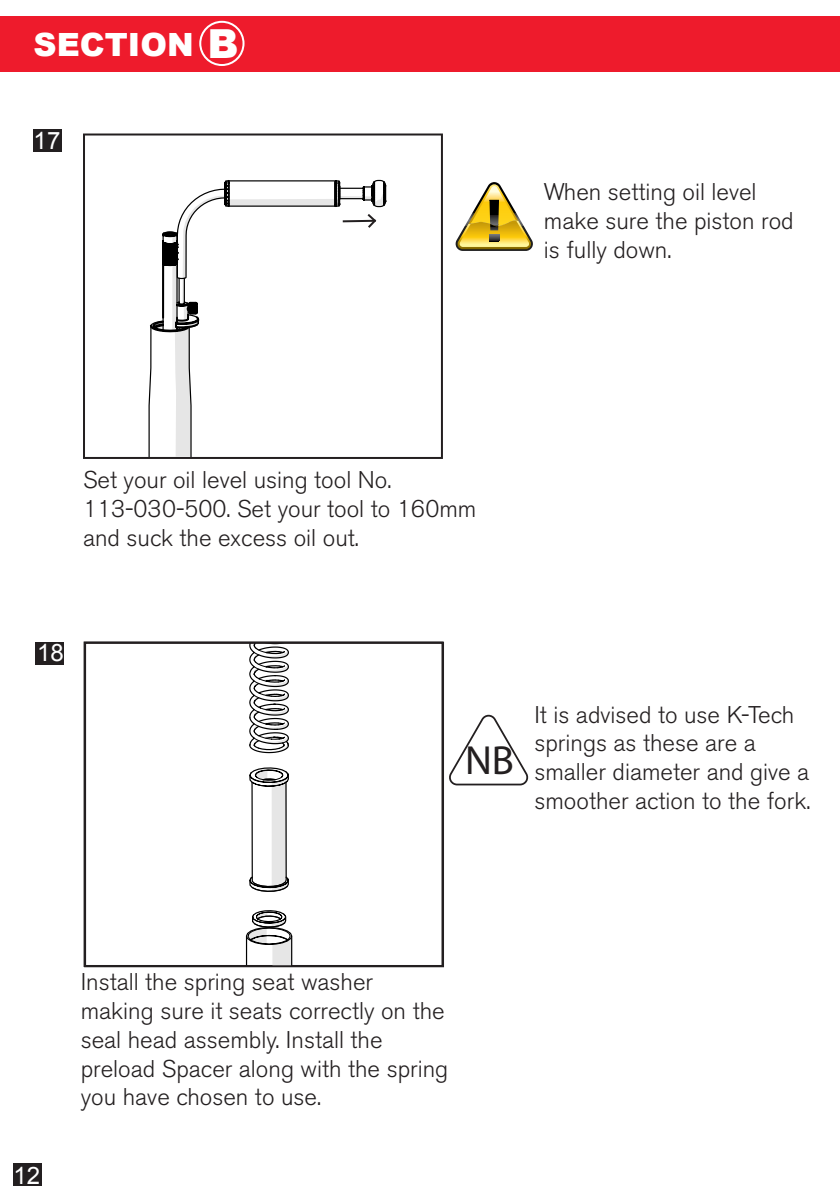
<style>
.page{position:relative;width:840px;height:1191px;background:#fff}
.page>*{position:absolute;margin:0;border:0;box-sizing:border-box;transform-origin:0 0}
.t1{font:40.8px "Myriad Pro";color:#231f20}
.t2{font:900 40px "Arial";color:#fff}
.t3{font:900 32px "Arial";color:#fff}
.t4{font:300 24px/28.8px "Akzidenz Grotesk BE";color:#231f20}
.t5{font:24px "Arial";color:#fff}
</style>
<div class="page">
<div style="left:13px;top:1163px;width:29px;height:22px;background:#231f20"></div>
<div style="left:35px;top:642px;width:29px;height:22px;background:#231f20"></div>
<svg style="left:449px;top:715px;width:79px;height:71px"></svg>
<svg style="left:33px;top:129px;width:228px;height:330px"></svg>
<svg style="left:455px;top:182px;width:78px;height:69px"></svg>
<div style="left:33px;top:130px;width:29px;height:22px;background:#231f20"></div>
<svg style="left:129px;top:168px;width:258px;height:289px"></svg>
<svg style="left:245px;top:645px;width:48px;height:319px"></svg>
<div style="left:84px;top:642px;width:360px;height:325px;border:2px solid #231f20"></div>
<div style="left:0;top:16px;width:839px;height:56px;background:#ee1b2c"></div>
<div style="left:199px;top:21px;width:45px;height:45px;border:2px solid #fff;border-radius:50%"></div>
<p class="t3" style="left:34px;top:21px;width:161px">SECTION</p>
<p class="t2" style="left:207px;top:14px;width:33px">B</p>
<p class="t5" style="left:34px;top:125px;width:28px">17</p>
<p class="t4" style="left:543px;top:178px;width:251px">When setting oil level make sure the piston rod is fully down.</p>
<p class="t4" style="left:83px;top:466px;width:310px">Set your oil level using tool No.</p>
<p class="t4" style="left:83px;top:494px;width:394px">113-030-500. Set your tool to 160mm and suck the excess oil out.</p>
<p class="t5" style="left:37px;top:637px;width:28px">18</p>
<p class="t1" style="left:465px;top:735px;width:50px">NB</p>
<p class="t4" style="left:534px;top:700px;width:277px">It is advised to use K-Tech springs as these are a smaller diameter and give a smoother action to the fork.</p>
<p class="t5" style="left:14px;top:1160px;width:28px">12</p>
<p class="t4" style="left:81px;top:968px;width:294px">Install the spring seat washer</p>
<p class="t4" style="left:81px;top:996px;width:365px">making sure it seats correctly on the seal head assembly. Install the</p>
<p class="t4" style="left:81px;top:1054px;width:369px">preload Spacer along with the spring you have chosen to use.</p>
</div>
